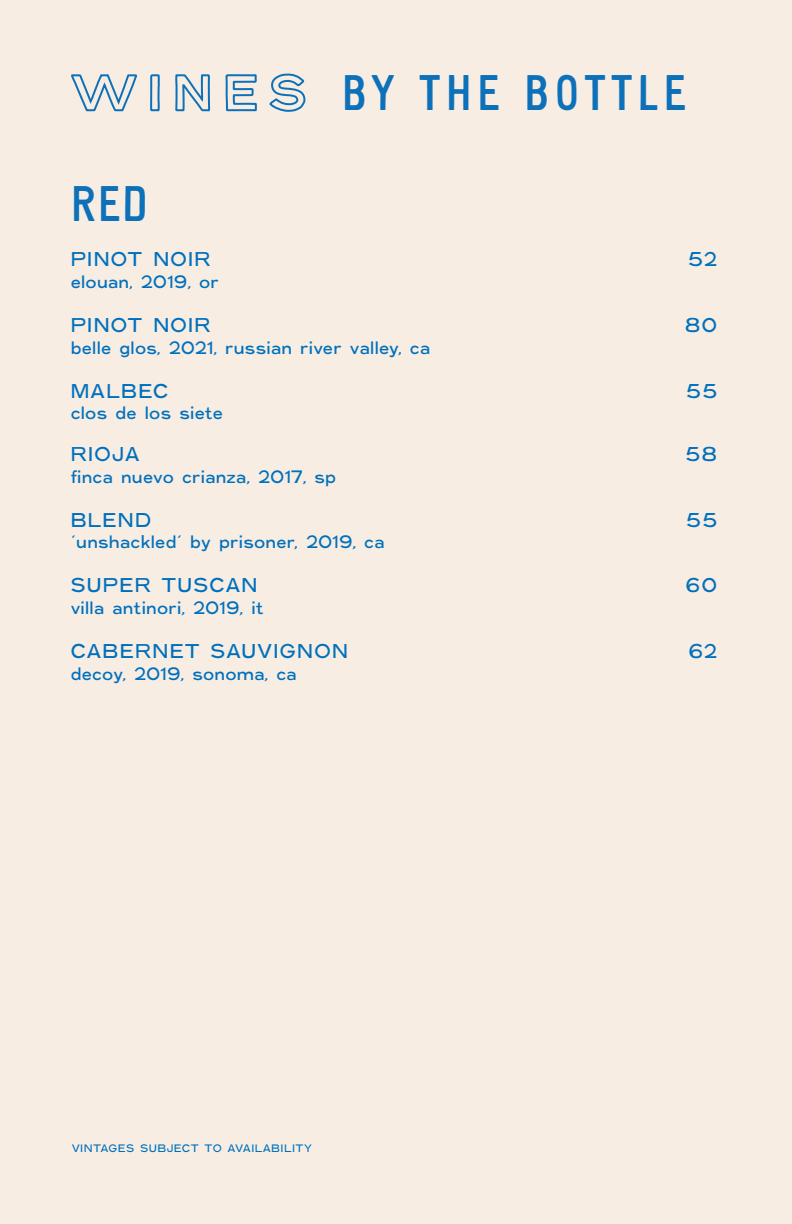
<style>
.page{position:relative;width:792px;height:1224px;background:#f7ede3}
.page>*{position:absolute;margin:0;border:0;box-sizing:border-box;transform-origin:0 0}
.t1{font:50px "Canteen BN Medium";letter-spacing:.13em;color:#0d71b9}
.t2{font:300 20px "Hamburg Hand";letter-spacing:.1em;color:#0070bd}
.t3{font:300 18px "Hamburg Hand";letter-spacing:.05em;color:#0070bd}
.t4{font:300 10.8px "Hamburg Hand";letter-spacing:.1em;color:#0070bd}
.s1{font-family:"Hamburg Hand";font-weight:700}
</style>
<div class="page">
<p class="t1" style="left:72px;top:71px;width:615px"><span class="s1">WINES</span> BY THE BOTTLE</p>
<p class="t1" style="left:72px;top:181px;width:77px">RED</p>
<p class="t2" style="left:71px;top:248px;width:141px">PINOT NOIR</p>
<p class="t2" style="left:689px;top:248px;width:30px">52</p>
<p class="t3" style="left:71px;top:272px;width:149px">elouan, 2019, or</p>
<p class="t2" style="left:71px;top:314px;width:141px">PINOT NOIR</p>
<p class="t2" style="left:685px;top:314px;width:33px">80</p>
<p class="t3" style="left:71px;top:337px;width:360px">belle glos, 2021, russian river valley, ca</p>
<p class="t2" style="left:71px;top:379px;width:98px">MALBEC</p>
<p class="t2" style="left:687px;top:379px;width:32px">55</p>
<p class="t3" style="left:71px;top:403px;width:153px">clos de los siete</p>
<p class="t2" style="left:71px;top:443px;width:70px">RIOJA</p>
<p class="t2" style="left:686px;top:443px;width:33px">58</p>
<p class="t3" style="left:71px;top:466px;width:266px">finca nuevo crianza, 2017, sp</p>
<p class="t2" style="left:71px;top:508px;width:81px">BLEND</p>
<p class="t2" style="left:687px;top:508px;width:32px">55</p>
<p class="t3" style="left:71px;top:532px;width:315px">‘unshackled’ by prisoner, 2019, ca</p>
<p class="t2" style="left:71px;top:574px;width:188px">SUPER TUSCAN</p>
<p class="t2" style="left:686px;top:574px;width:33px">60</p>
<p class="t3" style="left:71px;top:598px;width:194px">villa antinori, 2019, it</p>
<p class="t2" style="left:71px;top:640px;width:278px">CABERNET SAUVIGNON</p>
<p class="t2" style="left:689px;top:640px;width:30px">62</p>
<p class="t3" style="left:71px;top:663px;width:227px">decoy, 2019, sonoma, ca</p>
<p class="t4" style="left:72px;top:1142px;width:241px">VINTAGES SUBJECT TO AVAILABILITY</p>
</div>
